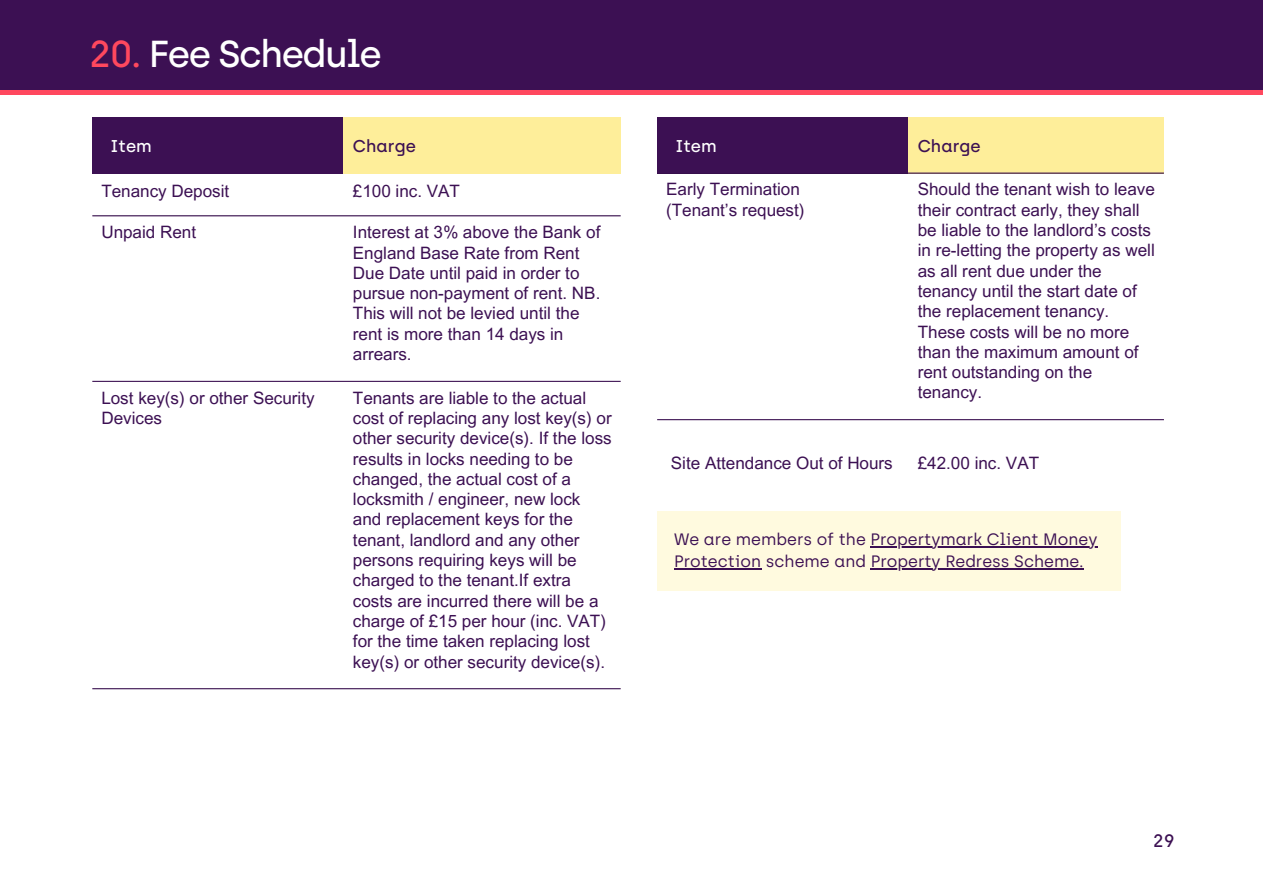
<style>
.page{position:relative;width:1263px;height:894px;background:#fff}
.page>*{position:absolute;margin:0;border:0;box-sizing:border-box;transform-origin:0 0}
.t1{font:500 37.5px "Archia";letter-spacing:-.04em;color:#fff}
.t2{font:500 18px "Archia";color:#3c1053}
.t3{font:17.1px/20.2px "Arial MT Pro";color:#3c1053}
.t4{font:500 17.1px "Archia";color:#3c1053}
.t5{font:500 17.1px "Archia";color:#fff}
.t6{font:16.5px "Archia";color:#3c1053}
.s1{color:#ff485e}
</style>
<div class="page">
<div style="left:0;top:0;width:1263px;height:93px;background:#3c1053"></div>
<div style="left:92px;top:117px;width:252px;height:56px;background:#3c1053"></div>
<div style="left:344px;top:117px;width:277px;height:56px;background:#feee9a"></div>
<hr style="left:92px;top:215px;width:529px;height:1px;background:#3c1053">
<hr style="left:92px;top:381px;width:529px;height:1px;background:#3c1053">
<hr style="left:92px;top:688px;width:529px;height:1px;background:#3c1053">
<hr style="left:0;top:91px;width:1263px;height:4px;background:#ff485e">
<div style="left:657px;top:511px;width:463px;height:79px;background:#fffadf"></div>
<hr style="left:870px;top:546px;width:228px;height:1px;background:#3c1053">
<hr style="left:674px;top:568px;width:87px;height:1px;background:#3c1053">
<hr style="left:871px;top:568px;width:213px;height:1px;background:#3c1053">
<div style="left:657px;top:117px;width:252px;height:56px;background:#3c1053"></div>
<div style="left:908px;top:117px;width:256px;height:56px;background:#feee9a"></div>
<hr style="left:657px;top:172px;width:507px;height:1px;background:#3c1053">
<hr style="left:657px;top:419px;width:507px;height:1px;background:#3c1053">
<p class="t1" style="left:89px;top:31px;width:294px"><span class="s1">20.</span> Fee Schedule</p>
<h1 class="t5" style="left:111px;top:135px;width:43px">Item</h1>
<p class="t4" style="left:353px;top:135px;width:64px">Charge</p>
<p class="t3" style="left:101px;top:183px;width:129px">Tenancy Deposit</p>
<p class="t3" style="left:353px;top:183px;width:109px">£100 inc. VAT</p>
<p class="t3" style="left:101px;top:224px;width:96px">Unpaid Rent</p>
<p class="t3" style="left:353px;top:224px;width:249px">Interest at 3% above the Bank of<br>England Base Rate from Rent<br>Due Date until paid in order to pursue non-payment of rent. NB.<br>This will not be levied until the rent is more than 14 days in arrears.</p>
<p class="t3" style="left:101px;top:389px;width:215px">Lost key(s) or other Security<br>Devices</p>
<p class="t3" style="left:353px;top:389px;width:260px">Tenants are liable to the actual cost of replacing any lost key(s) or other security device(s). If the loss results in locks needing to be changed, the actual cost of a locksmith / engineer, new lock and replacement keys for the tenant, landlord and any other persons requiring keys will be charged to the tenant.If extra costs are incurred there will be a charge of £15 per hour (inc. VAT) for the time taken replacing lost key(s) or other security device(s).</p>
<p class="t5" style="left:675px;top:135px;width:43px">Item</p>
<p class="t4" style="left:918px;top:135px;width:64px">Charge</p>
<p class="t3" style="left:666px;top:181px;width:135px">Early Termination</p>
<p class="t3" style="left:666px;top:202px;width:140px">(Tenant’s request)</p>
<p class="t3" style="left:918px;top:181px;width:239px">Should the tenant wish to leave their contract early, they shall be liable to the landlord’s costs in re-letting the property as well as all rent due under the tenancy until the start date of the replacement tenancy.<br>These costs will be no more than the maximum amount of rent outstanding on the tenancy.</p>
<p class="t3" style="left:671px;top:454px;width:223px">Site Attendance Out of Hours</p>
<p class="t3" style="left:918px;top:454px;width:123px">£42.00 inc. VAT</p>
<p class="t6" style="left:674px;top:529px;width:425px">We are members of the Propertymark Client Money</p>
<p class="t6" style="left:674px;top:551px;width:411px">Protection scheme and Property Redress Scheme.</p>
<p class="t2" style="left:1153px;top:829px;width:23px">29</p>
</div>
